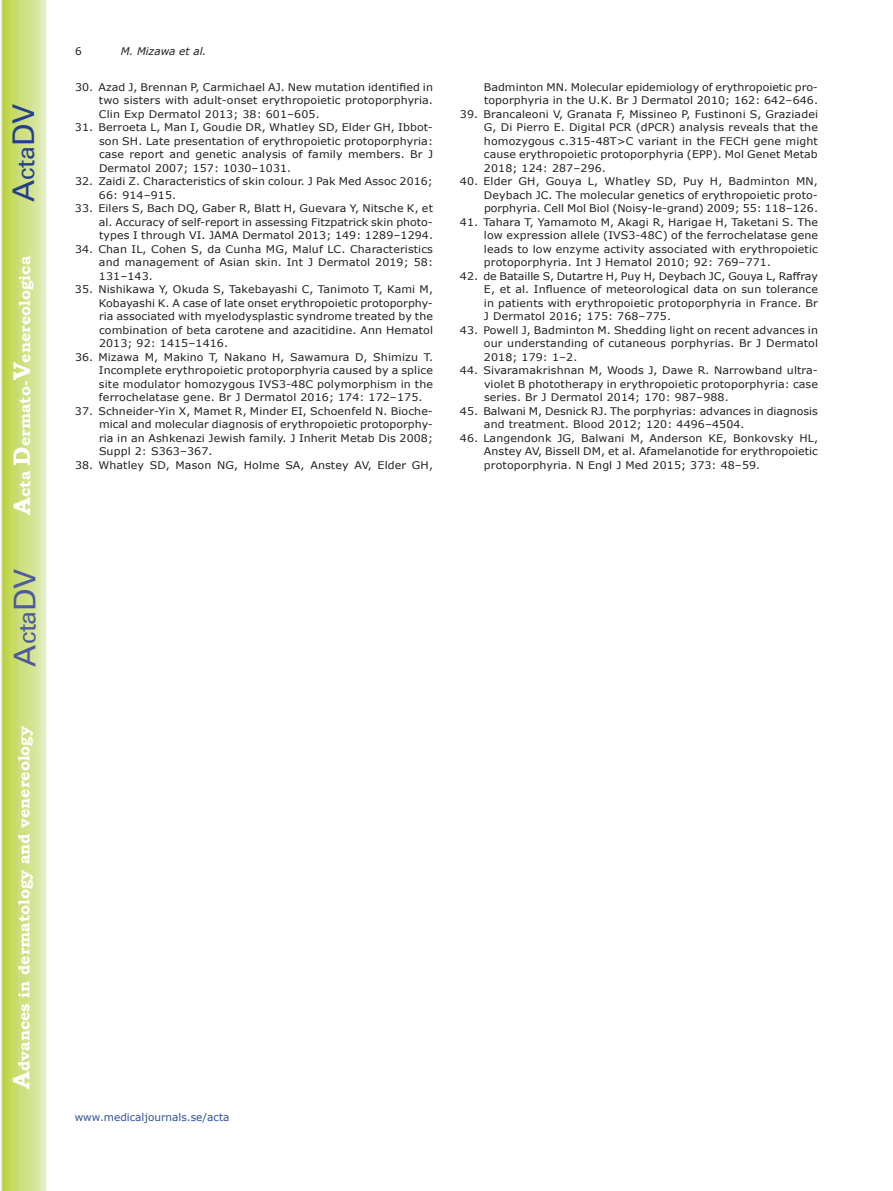
<style>
.page{position:relative;width:893px;height:1191px;background:#fff}
.page>*{position:absolute;margin:0;border:0;box-sizing:border-box;transform-origin:0 0}
.t1{font:30px "Univers";color:#4d5a9e}
.t2{font:30px "Univers";color:#253f8e}
.t3{font:700 15.75px "Bookman Old Style";color:#fff}
.t4{font:10.5px/13.5px "Verdana";letter-spacing:.01em;color:#231f20;text-align:justify;scale:1.05 1}
.t5{font:10.5px "Verdana";color:#324f95}
.t6{font:italic 10.5px "Verdana";color:#231f20}
.t7{font:10.5px "Verdana";letter-spacing:.01em;color:#231f20}
.s1{font-size:24px}
</style>
<div class="page">
<svg style="left:1px;top:0;width:45px;height:1191px;background:#cfe084"></svg>
<h1 class="t2" style="left:6px;top:202px;width:100px;rotate:-90deg">A<span class="s1">cta</span>DV</h1>
<h2 class="t3" style="left:15px;top:515px;width:260px;rotate:-90deg"><span class="s1">A</span>cta <span class="s1">D</span>ermato-<span class="s1">V</span>enereologica</h2>
<h1 class="t1" style="left:7px;top:666px;width:100px;rotate:-90deg">A<span class="s1">cta</span>DV</h1>
<h2 class="t3" style="left:15px;top:1088px;width:364px;rotate:-90deg"><span class="s1">A</span>dvances in dermatology and venereology</h2>
<p class="t7" style="left:75px;top:44px;width:8px">6</p>
<p class="t6" style="left:121px;top:44px;width:87px">M. Mizawa et al.</p>
<p class="t4" style="left:99px;top:80px;width:320px;text-indent:-24px">30. Azad J, Brennan P, Carmichael AJ. New mutation identified in two sisters with adult-onset erythropoietic protoporphyria.<br>Clin Exp Dermatol 2013; 38: 601–605.</p>
<p class="t4" style="left:99px;top:120px;width:320px;text-indent:-24px">31. Berroeta L, Man I, Goudie DR, Whatley SD, Elder GH, Ibbot&shy;son SH. Late presentation of erythropoietic protoporphyria: case report and genetic analysis of family members. Br J Dermatol 2007; 157: 1030–1031.</p>
<p class="t4" style="left:99px;top:174px;width:320px;text-indent:-24px">32. Zaidi Z. Characteristics of skin colour. J Pak Med Assoc 2016;<br>66: 914–915.</p>
<p class="t4" style="left:99px;top:201px;width:320px;text-indent:-24px">33. Eilers S, Bach DQ, Gaber R, Blatt H, Guevara Y, Nitsche K, et al. Accuracy of self-report in assessing Fitzpatrick skin photo&shy;types I through VI. JAMA Dermatol 2013; 149: 1289–1294.</p>
<p class="t4" style="left:99px;top:242px;width:320px;text-indent:-24px">34. Chan IL, Cohen S, da Cunha MG, Maluf LC. Characteristics and management of Asian skin. Int J Dermatol 2019; 58:<br>131–143.</p>
<p class="t4" style="left:99px;top:282px;width:320px;text-indent:-24px">35. Nishikawa Y, Okuda S, Takebayashi C, Tanimoto T, Kami M, Kobayashi K. A case of late onset erythropoietic protoporphy&shy;ria associated with myelodysplastic syndrome treated by the combination of beta carotene and azacitidine. Ann Hematol 2013; 92: 1415–1416.</p>
<p class="t4" style="left:99px;top:350px;width:320px;text-indent:-24px">36. Mizawa M, Makino T, Nakano H, Sawamura D, Shimizu T.<br>Incomplete erythropoietic protoporphyria caused by a splice site modulator homozygous IVS3-48C polymorphism in the ferrochelatase gene. Br J Dermatol 2016; 174: 172–175.</p>
<p class="t4" style="left:99px;top:404px;width:320px;text-indent:-24px">37. Schneider-Yin X, Mamet R, Minder EI, Schoenfeld N. Bioche&shy;mical and molecular diagnosis of erythropoietic protoporphy&shy;ria in an Ashkenazi Jewish family. J Inherit Metab Dis 2008; Suppl 2: S363–367.</p>
<p class="t4" style="left:75px;top:458px;width:342px">38. Whatley SD, Mason NG, Holme SA, Anstey AV, Elder GH,</p>
<p class="t4" style="left:484px;top:80px;width:320px">Badminton MN. Molecular epidemiology of erythropoietic pro&shy;toporphyria in the U.K. Br J Dermatol 2010; 162: 642–646.</p>
<p class="t4" style="left:484px;top:107px;width:320px;text-indent:-24px">39. Brancaleoni V, Granata F, Missineo P, Fustinoni S, Graziadei G, Di Pierro E. Digital PCR (dPCR) analysis reveals that the homozygous c.315-48T&gt;C variant in the FECH gene might cause erythropoietic protoporphyria (EPP). Mol Genet Metab 2018; 124: 287–296.</p>
<p class="t4" style="left:484px;top:174px;width:320px;text-indent:-24px">40. Elder GH, Gouya L, Whatley SD, Puy H, Badminton MN, Deybach JC. The molecular genetics of erythropoietic proto&shy;porphyria. Cell Mol Biol (Noisy-le-grand) 2009; 55: 118–126.</p>
<p class="t4" style="left:484px;top:215px;width:320px;text-indent:-24px">41. Tahara T, Yamamoto M, Akagi R, Harigae H, Taketani S. The low expression allele (IVS3-48C) of the ferrochelatase gene leads to low enzyme activity associated with erythropoietic protoporphyria. Int J Hematol 2010; 92: 769–771.</p>
<p class="t4" style="left:484px;top:269px;width:320px;text-indent:-24px">42. de Bataille S, Dutartre H, Puy H, Deybach JC, Gouya L, Raffray E, et al. Influence of meteorological data on sun tolerance in patients with erythropoietic protoporphyria in France. Br J Dermatol 2016; 175: 768–775.</p>
<p class="t4" style="left:484px;top:323px;width:320px;text-indent:-24px">43. Powell J, Badminton M. Shedding light on recent advances in our understanding of cutaneous porphyrias. Br J Dermatol 2018; 179: 1–2.</p>
<p class="t4" style="left:484px;top:363px;width:320px;text-indent:-24px">44. Sivaramakrishnan M, Woods J, Dawe R. Narrowband ultra&shy;violet B phototherapy in erythropoietic protoporphyria: case series. Br J Dermatol 2014; 170: 987–988.</p>
<p class="t4" style="left:484px;top:404px;width:320px;text-indent:-24px">45. Balwani M, Desnick RJ. The porphyrias: advances in diagnosis and treatment. Blood 2012; 120: 4496–4504.</p>
<p class="t4" style="left:484px;top:431px;width:320px;text-indent:-24px">46. Langendonk JG, Balwani M, Anderson KE, Bonkovsky HL, Anstey AV, Bissell DM, et al. Afamelanotide for erythropoietic protoporphyria. N Engl J Med 2015; 373: 48–59.</p>
<p class="t5" style="left:75px;top:1109px;width:156px">www.medicaljournals.se/acta</p>
</div>
